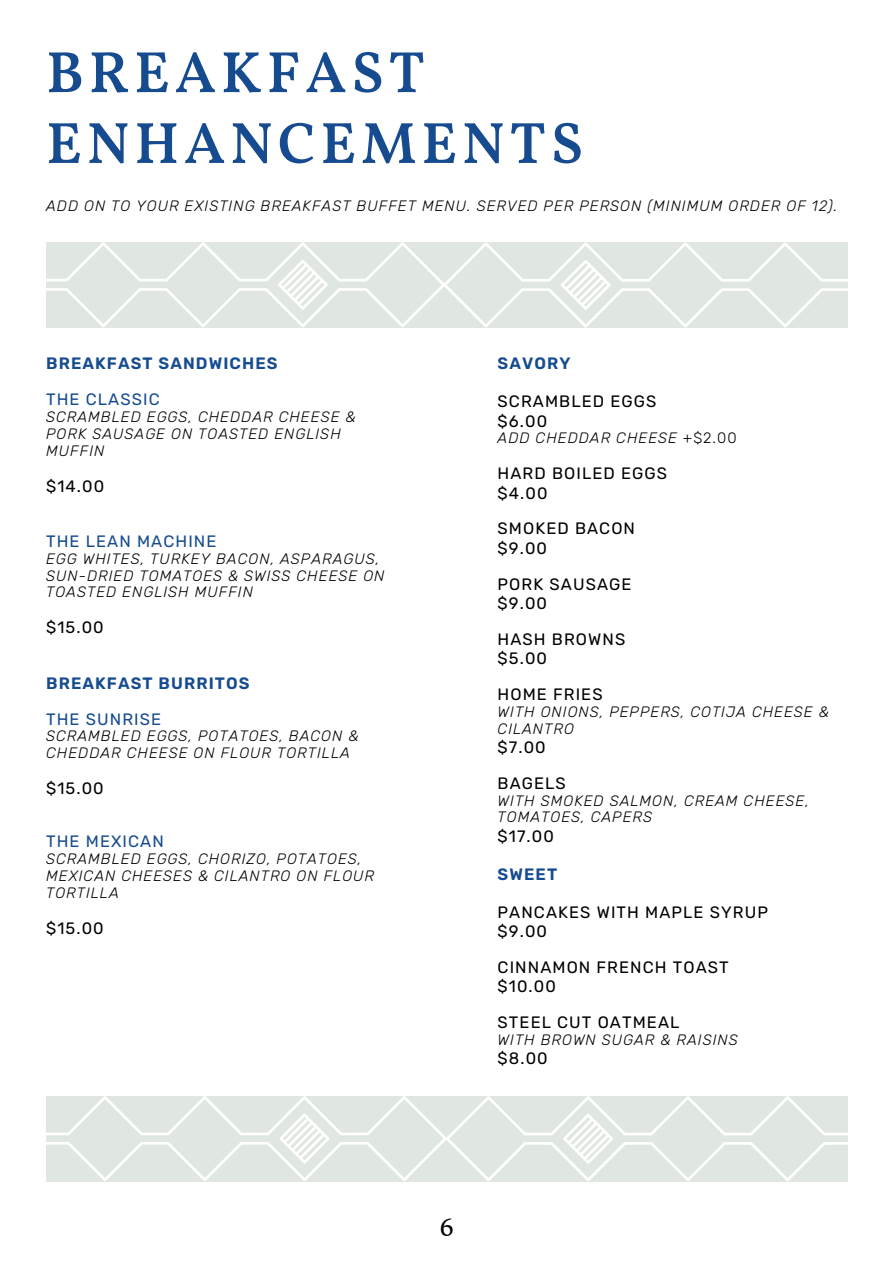
<style>
.page{position:relative;width:893px;height:1264px;background:#fff}
.page>*{position:absolute;margin:0;border:0;box-sizing:border-box;transform-origin:0 0}
.t1{font:600 58.5px/70.8px "Vollkorn";letter-spacing:.08em;color:#164c8f}
.t2{font:27px "Vollkorn";color:#000}
.t3{font:16.5px/19px "Rubik";letter-spacing:.065em;color:#000}
.t4{font:600 16.5px "Rubik";letter-spacing:.065em;color:#164c8f}
.t5{font:16.5px "Rubik";letter-spacing:.065em;color:#164c8f}
.t6{font:italic 300 15px/16.8px "Rubik";letter-spacing:.065em;color:#000}
.s1{font-style:normal}
</style>
<div class="page">
<svg style="left:46px;top:242px;width:802px;height:86px;background:#e3e9e3"></svg>
<svg style="left:46px;top:1096px;width:802px;height:85px;background:#e3e9e3"></svg>
<h1 class="t1" style="left:46px;top:42px;width:538px">BREAKFAST<br>ENHANCEMENTS</h1>
<p class="t6" style="left:46px;top:197px;width:792px">ADD ON TO YOUR EXISTING BREAKFAST BUFFET MENU. SERVED PER PERSON (MINIMUM ORDER OF 12).</p>
<p class="t4" style="left:46px;top:354px;width:233px">BREAKFAST SANDWICHES</p>
<p class="t5" style="left:46px;top:390px;width:115px">THE CLASSIC</p>
<p class="t6" style="left:46px;top:408px;width:311px">SCRAMBLED EGGS, CHEDDAR CHEESE &amp;<br>PORK SAUSAGE ON TOASTED ENGLISH<br>MUFFIN</p>
<p class="t3" style="left:46px;top:476px;width:59px">$14.00</p>
<p class="t5" style="left:46px;top:531px;width:172px">THE LEAN MACHINE</p>
<p class="t6" style="left:46px;top:550px;width:340px">EGG WHITES, TURKEY BACON, ASPARAGUS,<br>SUN-DRIED TOMATOES &amp; SWISS CHEESE ON<br>TOASTED ENGLISH MUFFIN</p>
<p class="t3" style="left:46px;top:618px;width:59px">$15.00</p>
<p class="t4" style="left:46px;top:673px;width:205px">BREAKFAST BURRITOS</p>
<p class="t5" style="left:46px;top:709px;width:116px">THE SUNRISE</p>
<p class="t6" style="left:46px;top:728px;width:314px">SCRAMBLED EGGS, POTATOES, BACON &amp;<br>CHEDDAR CHEESE ON FLOUR TORTILLA</p>
<p class="t3" style="left:46px;top:779px;width:59px">$15.00</p>
<p class="t5" style="left:46px;top:831px;width:119px">THE MEXICAN</p>
<p class="t6" style="left:46px;top:850px;width:329px">SCRAMBLED EGGS, CHORIZO, POTATOES,<br>MEXICAN CHEESES &amp; CILANTRO ON FLOUR<br>TORTILLA</p>
<p class="t3" style="left:46px;top:918px;width:59px">$15.00</p>
<p class="t4" style="left:497px;top:354px;width:74px">SAVORY</p>
<p class="t3" style="left:497px;top:392px;width:160px">SCRAMBLED EGGS $6.00</p>
<p class="t6" style="left:497px;top:430px;width:240px">ADD CHEDDAR CHEESE <span class="s1">+$2.00</span></p>
<p class="t3" style="left:497px;top:464px;width:171px">HARD BOILED EGGS $4.00</p>
<p class="t3" style="left:497px;top:519px;width:139px">SMOKED BACON $9.00</p>
<p class="t3" style="left:497px;top:574px;width:135px">PORK SAUSAGE $9.00</p>
<p class="t3" style="left:497px;top:629px;width:129px">HASH BROWNS $5.00</p>
<p class="t3" style="left:497px;top:684px;width:106px">HOME FRIES</p>
<p class="t6" style="left:497px;top:703px;width:333px">WITH ONIONS, PEPPERS, COTIJA CHEESE &amp;<br>CILANTRO</p>
<p class="t3" style="left:497px;top:729px;width:70px;line-height:36px">$7.00<br>BAGELS</p>
<p class="t6" style="left:497px;top:792px;width:313px">WITH SMOKED SALMON, CREAM CHEESE,<br>TOMATOES, CAPERS</p>
<p class="t3" style="left:497px;top:826px;width:58px">$17.00</p>
<p class="t4" style="left:497px;top:864px;width:61px">SWEET</p>
<p class="t3" style="left:497px;top:902px;width:272px">PANCAKES WITH MAPLE SYRUP $9.00</p>
<p class="t3" style="left:497px;top:957px;width:233px">CINNAMON FRENCH TOAST $10.00</p>
<p class="t3" style="left:497px;top:1013px;width:183px">STEEL CUT OATMEAL</p>
<p class="t6" style="left:497px;top:1031px;width:242px">WITH BROWN SUGAR &amp; RAISINS</p>
<p class="t3" style="left:497px;top:1048px;width:52px">$8.00</p>
<h2 class="t2" style="left:440px;top:1209px;width:15px">6</h2>
</div>
